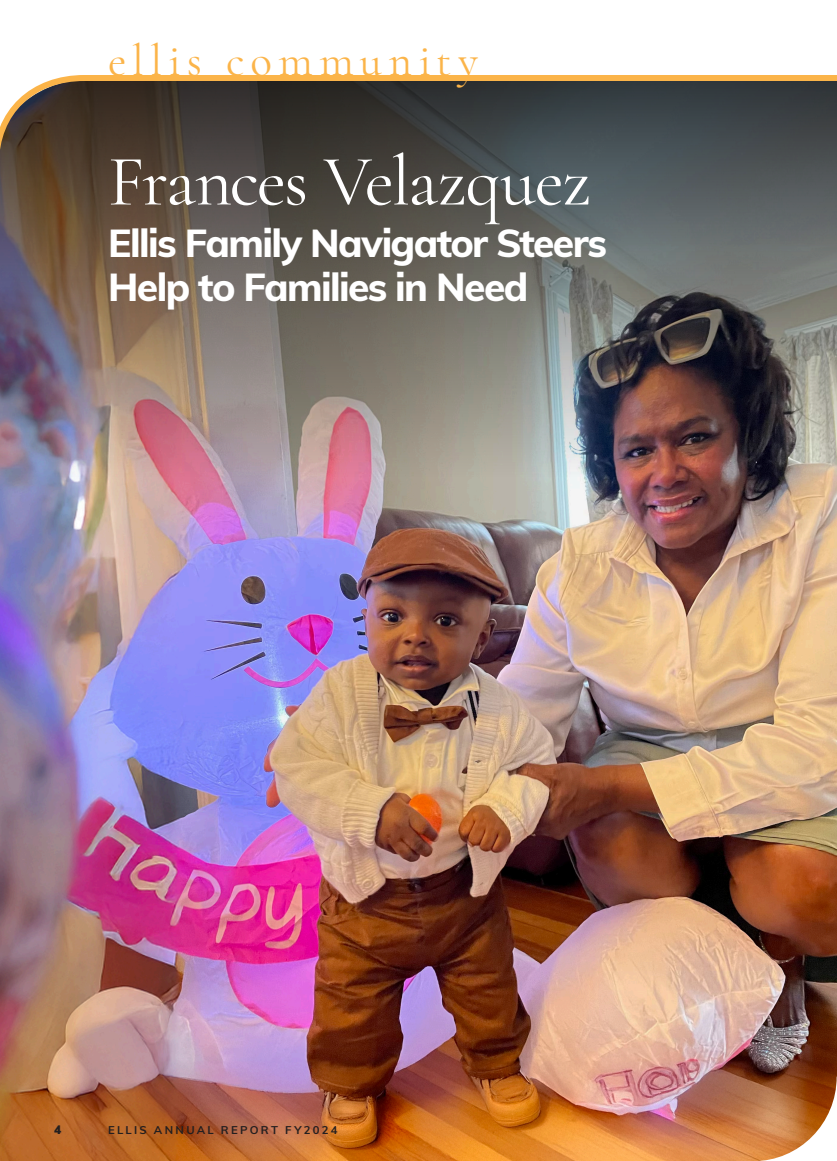
<style>
.page{position:relative;width:837px;height:1161px;background:#fff}
.page>*{position:absolute;margin:0;border:0;box-sizing:border-box;transform-origin:0 0}
.t1{font:72px "Cormorant Garamond";letter-spacing:-.03em;color:#fff}
.t2{font:45px "Cormorant Garamond";letter-spacing:.14em;color:#fbb449}
.t3{font:800 39px "Muli";letter-spacing:-.04em;color:#fff}
.t4{font:900 12px "Muli";color:#231f20}
.t5{font:700 11.25px "Muli";letter-spacing:.205em;color:#231f20}
</style>
<div class="page">
<img style="left:0;top:478px;width:837px;height:683px">
<img style="left:0;top:171px;width:837px;height:307px">
<svg style="left:0;top:75px;width:837px;height:96px;background:#4c473f"></svg>
<svg style="left:753px;top:1077px;width:84px;height:84px"></svg>
<p class="t2" style="left:108px;top:33px;width:372px">ellis community</p>
<p class="t1" style="left:108px;top:138px;width:485px">Frances Velazquez</p>
<p class="t3" style="left:108px;top:214px;width:501px">Ellis Family Navigator Steers</p>
<p class="t3" style="left:108px;top:258px;width:422px">Help to Families in Need</p>
<p class="t4" style="left:54px;top:1121px;width:9px">4</p>
<p class="t5" style="left:108px;top:1122px;width:231px">ELLIS ANNUAL REPORT FY2024</p>
</div>
